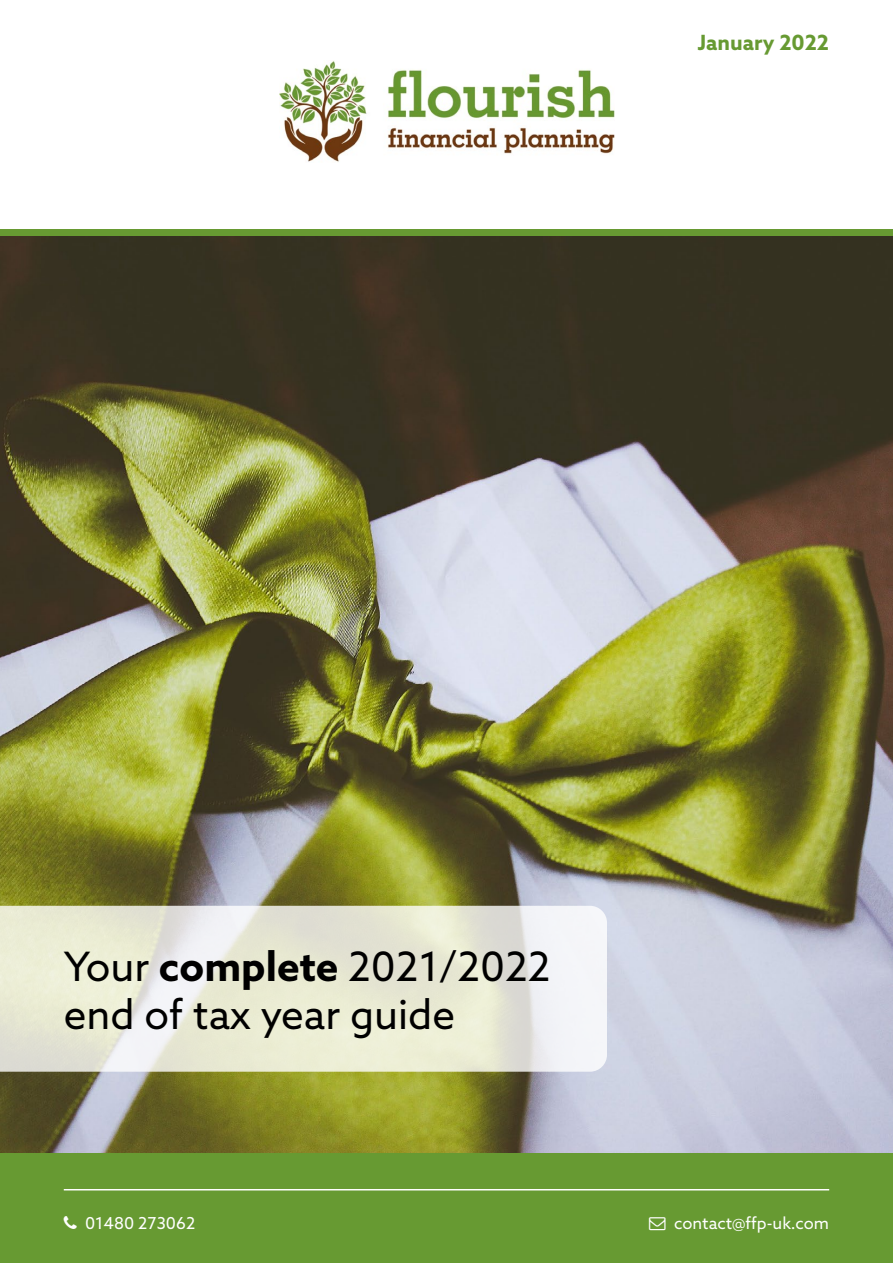
<style>
.page{position:relative;width:893px;height:1263px;background:#fff}
.page>*{position:absolute;margin:0;border:0;box-sizing:border-box;transform-origin:0 0}
.t1{font:40.5px/48.6px "Azo Sans";color:#000}
.t2{font:700 21px "Azo Sans";color:#679a32}
.t3{font:16.5px "Azo Sans";color:#fff}
.s1{font-weight:700}
</style>
<div class="page">
<img style="left:0;top:236px;width:893px;height:917px">
<div style="left:0;top:1153px;width:893px;height:110px;background:#679a32"></div>
<svg style="left:0;top:906px;width:607px;height:166px;fill:#eaecd4"></svg>
<hr style="left:64px;top:1189px;width:765px;height:1px;background:#fff">
<div style="left:0;top:230px;width:893px;height:6px;background:#679a32"></div>
<img style="left:280px;top:60px;width:334px;height:102px">
<p class="t2" style="left:698px;top:29px;width:133px">January 2022</p>
<p class="t1" style="left:64px;top:941px;width:488px">Your <span class="s1">complete</span> 2021/2022 end of tax year guide</p>
<p class="t3" style="left:85px;top:1212px;width:112px">01480 273062</p>
<p class="t3" style="left:674px;top:1212px;width:157px">contact@ffp-uk.com</p>
</div>
